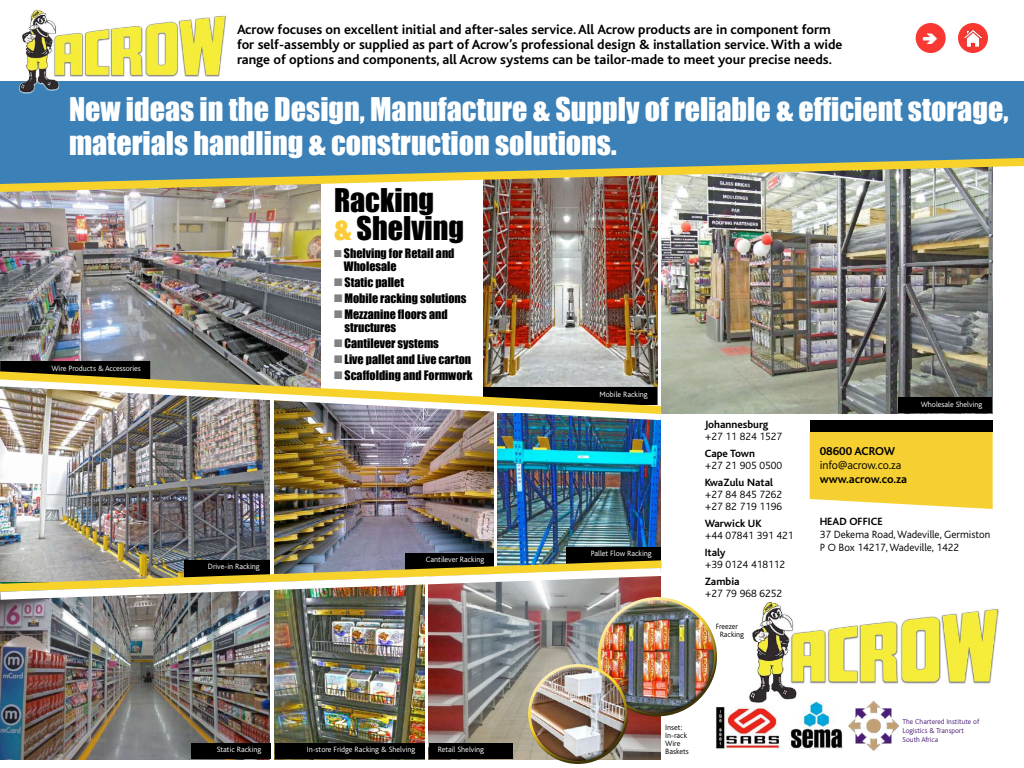
<style>
.page{position:relative;width:1024px;height:768px;background:#fff}
.page>*{position:absolute;margin:0;border:0;box-sizing:border-box;transform-origin:0 0}
.t1{font:30px/34.5px "Impact";color:#fff}
.t2{font:30px/28px "Impact";color:#000}
.t3{font:700 14px/15px "Bliss";color:#000}
.t4{font:12px/13px "Impact";color:#000}
.t5{font:700 12px "Bliss";color:#000}
.t6{font:300 12px "Bliss";color:#000}
.t7{font:300 11px/12px "Bliss";color:#000}
.t8{font:700 11px "Bliss";color:#000}
.t9{font:300 8px "Bliss";color:#fff}
.t10{font:300 8px/8px "Bliss";color:#000}
.t11{font:300 7.5px/9.3px "Bliss";color:#491c75}
.s1{color:#facc39}
.s2{color:#808285}
</style>
<div class="page">
<img style="left:498px;top:425px;width:163px;height:131px">
<div style="left:566px;top:547px;width:95px;height:21px;background:#000"></div>
<img style="left:275px;top:604px;width:150px;height:156px">
<img style="left:274px;top:425px;width:220px;height:131px">
<div style="left:405px;top:553px;width:89px;height:21px;background:#000"></div>
<img style="left:0;top:425px;width:270px;height:131px">
<img style="left:429px;top:604px;width:232px;height:156px">
<img style="left:483px;top:196px;width:174px;height:171px">
<img style="left:0;top:196px;width:320px;height:171px">
<svg style="left:0;top:361px;width:150px;height:6px"></svg>
<svg style="left:309px;top:758px;width:166px;height:2px"></svg>
<div style="left:275px;top:743px;width:150px;height:16px;background:#000"></div>
<div style="left:810px;top:420px;width:183px;height:12px;background:#000"></div>
<svg style="left:810px;top:432px;width:183px;height:77px;background:#f5d33d"></svg>
<img style="left:716px;top:707px;width:64px;height:42px">
<img style="left:789px;top:706px;width:55px;height:43px">
<img style="left:849px;top:706px;width:49px;height:45px">
<img style="left:0;top:604px;width:270px;height:156px">
<img style="left:661px;top:196px;width:331px;height:217px">
<div style="left:0;top:81px;width:1024px;height:73px;background:#3b81b8"></div>
<img style="left:0;top:154px;width:1024px;height:42px">
<div style="left:898px;top:397px;width:94px;height:16px;background:#000"></div>
<img style="left:0;top:418px;width:661px;height:7px">
<img style="left:0;top:367px;width:669px;height:51px">
<img style="left:0;top:556px;width:662px;height:48px">
<div style="left:590px;top:595px;width:124px;height:94px;background:#fff;opacity:.75"></div>
<div style="left:599px;top:616px;width:125px;height:101px;background:#000;opacity:.75"></div>
<div style="left:521px;top:662px;width:105px;height:80px;background:#fff;opacity:.75"></div>
<div style="left:528px;top:679px;width:107px;height:85px;background:#000;opacity:.75"></div>
<div style="left:191px;top:743px;width:80px;height:16px;background:#000"></div>
<div style="left:429px;top:743px;width:84px;height:16px;background:#000"></div>
<div style="left:916px;top:23px;width:30px;height:30px;background:#f83831;border-radius:50%"></div>
<div style="left:958px;top:23px;width:30px;height:30px;background:#f83831;border-radius:50%"></div>
<img style="left:964px;top:29px;width:18px;height:18px">
<img style="left:17px;top:9px;width:216px;height:86px">
<img style="left:749px;top:602px;width:250px;height:104px">
<p class="t3" style="left:237px;top:22px;width:607px">Acrow focuses on excellent initial and after-sales service. All Acrow products are in component form for self-assembly or supplied as part of Acrow’s professional design &amp; installation service. With a wide range of options and components, all Acrow systems can be tailor-made to meet your precise needs.</p>
<h1 class="t1" style="left:69px;top:91px;width:941px">New ideas in the Design, Manufacture &amp; Supply of reliable &amp; efficient storage, materials handling &amp; construction solutions.</h1>
<p class="t9" style="left:51px;top:364px;width:91px">Wire Products &amp; Accessories</p>
<p class="t9" style="left:208px;top:562px;width:53px">Drive-in Racking</p>
<h1 class="t2" style="left:334px;top:186px;width:131px">Racking<br><span class="s1">&amp;</span> Shelving</h1>
<p class="t4" style="left:344px;top:247px;width:112px;text-indent:-10px"><span class="s2">■</span> Shelving for Retail and<br>Wholesale</p>
<p class="t4" style="left:334px;top:276px;width:72px"><span class="s2">■</span> Static pallet</p>
<p class="t4" style="left:334px;top:292px;width:134px"><span class="s2">■</span> Mobile racking solutions</p>
<p class="t4" style="left:344px;top:308px;width:105px;text-indent:-10px"><span class="s2">■</span> Mezzanine floors and structures</p>
<p class="t4" style="left:334px;top:337px;width:106px"><span class="s2">■</span> Cantilever systems</p>
<p class="t4" style="left:334px;top:353px;width:139px"><span class="s2">■</span> Live pallet and Live carton</p>
<p class="t4" style="left:334px;top:369px;width:140px"><span class="s2">■</span> Scaffolding and Formwork</p>
<p class="t9" style="left:426px;top:555px;width:60px">Cantilever Racking</p>
<p class="t9" style="left:217px;top:746px;width:46px">Static Racking</p>
<p class="t9" style="left:438px;top:746px;width:48px">Retail Shelving</p>
<p class="t9" style="left:307px;top:746px;width:110px">In-store Fridge Racking &amp; Shelving</p>
<p class="t9" style="left:600px;top:390px;width:50px">Mobile Racking</p>
<p class="t9" style="left:591px;top:549px;width:62px">Pallet Flow Racking</p>
<p class="t8" style="left:705px;top:419px;width:65px">Johannesburg</p>
<p class="t7" style="left:705px;top:431px;width:79px">+27 11 824 1527</p>
<p class="t8" style="left:705px;top:448px;width:52px">Cape Town</p>
<p class="t7" style="left:705px;top:460px;width:79px">+27 21 905 0500</p>
<p class="t8" style="left:705px;top:477px;width:70px">KwaZulu Natal</p>
<p class="t7" style="left:705px;top:489px;width:79px">+27 84 845 7262 +27 82 719 1196</p>
<p class="t8" style="left:705px;top:518px;width:59px">Warwick UK</p>
<p class="t7" style="left:705px;top:530px;width:90px">+44 07841 391 421</p>
<p class="t8" style="left:705px;top:547px;width:23px">Italy</p>
<p class="t7" style="left:705px;top:559px;width:82px">+39 0124 418112</p>
<p class="t8" style="left:705px;top:576px;width:36px">Zambia</p>
<p class="t7" style="left:705px;top:588px;width:79px">+27 79 968 6252</p>
<p class="t10" style="left:720px;top:623px;width:26px;text-indent:-4px">Freezer<br>Racking</p>
<p class="t9" style="left:921px;top:400px;width:63px">Wholesale Shelving</p>
<p class="t5" style="left:820px;top:445px;width:77px">08600 ACROW</p>
<p class="t6" style="left:820px;top:459px;width:83px">info@acrow.co.za</p>
<p class="t5" style="left:820px;top:473px;width:89px">www.acrow.co.za</p>
<p class="t8" style="left:820px;top:516px;width:64px">HEAD OFFICE</p>
<p class="t7" style="left:820px;top:529px;width:172px;line-height:13px">37 Dekema Road, Wadeville, Germiston<br>P O Box 14217, Wadeville, 1422</p>
<p class="t10" style="left:665px;top:724px;width:25px">Inset:<br>In-rack<br>Wire<br>Baskets</p>
<p class="t11" style="left:903px;top:717px;width:78px">The Chartered Institute of<br>Logistics &amp; Transport<br>South Africa</p>
</div>
